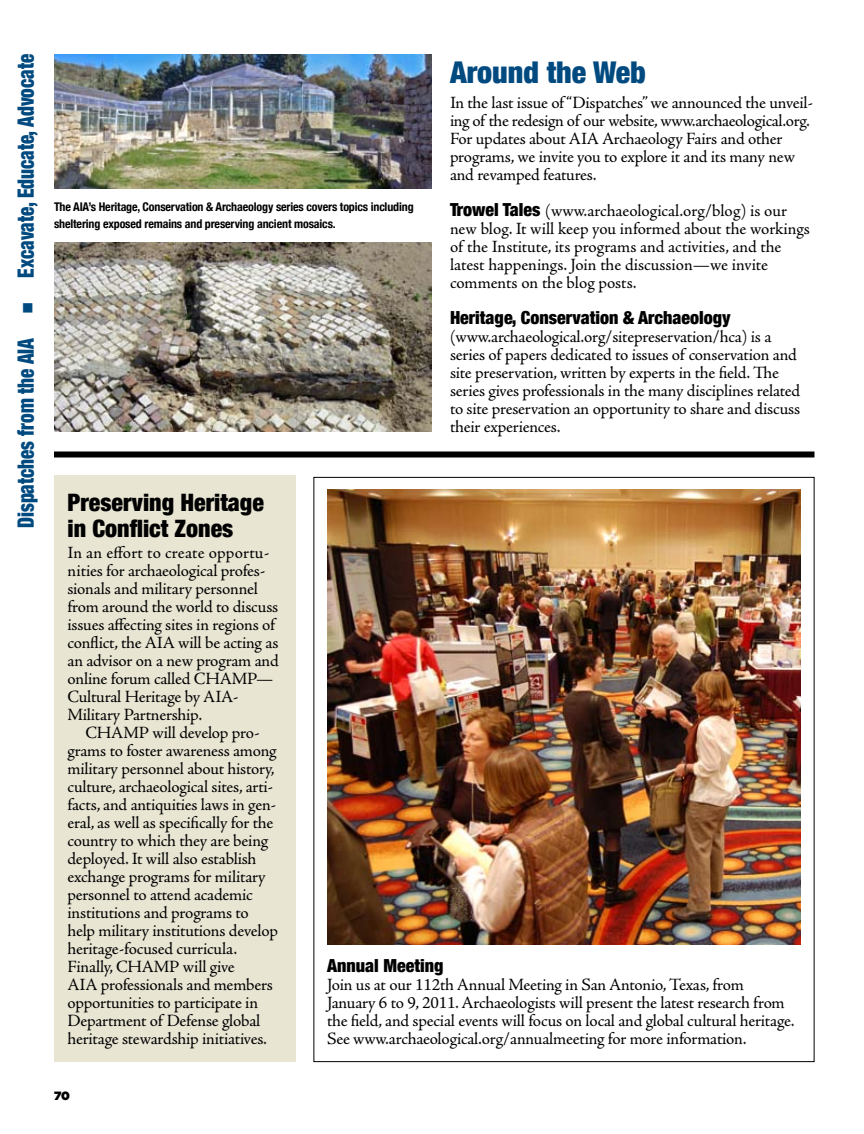
<style>
.page{position:relative;width:864px;height:1134px;background:#fff}
.page>*{position:absolute;margin:0;border:0;box-sizing:border-box;transform-origin:0 0}
.t1{font:900 condensed 30px "Helvetica Neue";color:#004a80}
.t2{font:900 condensed 24px/25.8px "Helvetica Neue";color:#000}
.t3{font:900 condensed 22.5px "Helvetica Neue";color:#004a80;scale:.85 1}
.t4{font:900 condensed 18px "Helvetica Neue";color:#000}
.t5{font:17.25px/18px "Adobe Jenson Pro";letter-spacing:-.01em;color:#000}
.t6{font:700 condensed 12px/16.5px "Helvetica Neue";letter-spacing:-.01em;color:#000}
.t7{font:900 12px "Gotham";color:#000}
.s1{font-family:"Helvetica Neue";font-weight:900;font-stretch:condensed;font-size:18px}
</style>
<div class="page">
<div style="left:54px;top:476px;width:242px;height:586px;background:#e8e5d3"></div>
<div style="left:54px;top:452px;width:760px;height:6px;background:#000"></div>
<img style="left:327px;top:489px;width:474px;height:456px">
<img style="left:54px;top:243px;width:378px;height:189px">
<img style="left:54px;top:54px;width:378px;height:135px">
<h3 class="t3" style="left:12px;top:528px;width:559px;rotate:-90deg">Dispatches from the AIA ■ Excavate, Educate, Advocate</h3>
<p class="t6" style="left:54px;top:198px;width:361px">The AIA’s Heritage, Conservation &amp; Archaeology series covers topics including sheltering exposed remains and preserving ancient mosaics.</p>
<h1 class="t1" style="left:450px;top:54px;width:197px">Around the Web</h1>
<p class="t5" style="left:450px;top:94px;width:365px">In the last issue of “Dispatches” we announced the unveil&shy;ing of the redesign of our website, www.archaeological.org.<br>For updates about AIA Archaeology Fairs and other programs, we invite you to explore it and its many new and revamped features.</p>
<p class="t5" style="left:450px;top:202px;width:361px"><span class="s1">Trowel Tales</span> (www.archaeological.org/blog) is our new blog. It will keep you informed about the workings of the Institute, its programs and activities, and the latest happenings. Join the discussion—we invite comments on the blog posts.</p>
<p class="t4" style="left:450px;top:307px;width:282px">Heritage, Conservation &amp; Archaeology</p>
<p class="t5" style="left:450px;top:328px;width:352px">(www.archaeological.org/sitepreservation/hca) is a series of papers dedicated to issues of conservation and site preservation, written by experts in the field. The series gives professionals in the many disciplines related to site preservation an opportunity to share and discuss their experiences.</p>
<h2 class="t2" style="left:68px;top:489px;width:198px">Preserving Heritage in Conflict Zones</h2>
<p class="t5" style="left:68px;top:544px;width:213px">In an effort to create opportu&shy;nities for archaeological profes&shy;sionals and military personnel from around the world to discuss issues affecting sites in regions of conflict, the AIA will be acting as an advisor on a new program and online forum called CHAMP—<br>Cultural Heritage by AIA-<br>Military Partnership.</p>
<p class="t5" style="left:67px;top:724px;width:212px;text-indent:18px">CHAMP will develop pro&shy;grams to foster awareness among military personnel about history, culture, archaeological sites, arti&shy;facts, and antiquities laws in gen&shy;eral, as well as specifically for the country to which they are being deployed. It will also establish exchange programs for military personnel to attend academic institutions and programs to help military institutions develop heritage-focused curricula.<br>Finally, CHAMP will give<br>AIA professionals and members opportunities to participate in<br>Department of Defense global heritage stewardship initiatives.</p>
<p class="t4" style="left:327px;top:955px;width:118px">Annual Meeting</p>
<p class="t5" style="left:327px;top:976px;width:469px">Join us at our 112th Annual Meeting in San Antonio, Texas, from January 6 to 9, 2011. Archaeologists will present the latest research from the field, and special events will focus on local and global cultural heritage.<br>See www.archaeological.org/annualmeeting for more information.</p>
<p class="t7" style="left:54px;top:1089px;width:17px">70</p>
</div>
